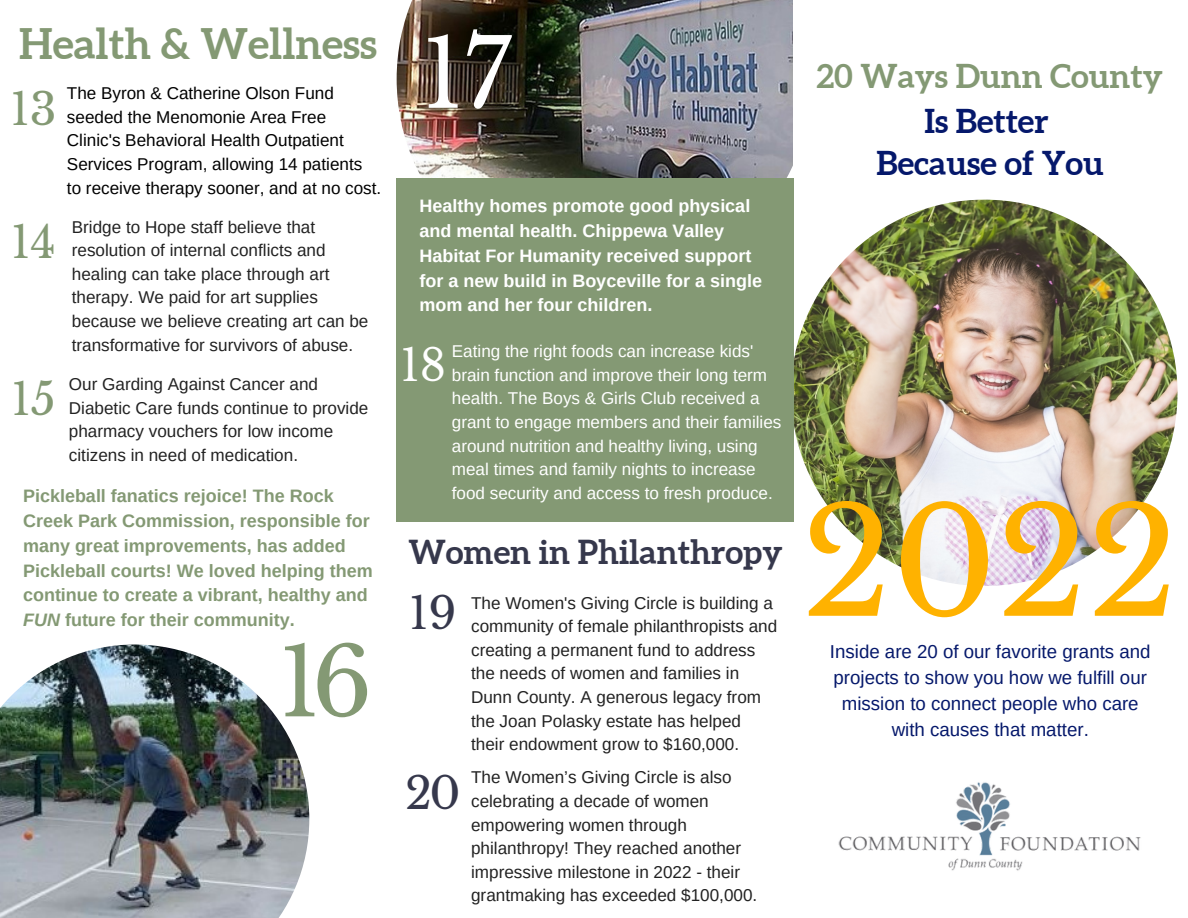
<style>
.page{position:relative;width:1188px;height:918px;background:#fff}
.page>*{position:absolute;margin:0;border:0;box-sizing:border-box;transform-origin:0 0}
.t1{font:147px "Libre Baskerville";color:#ffb200}
.t2{font:94.5px "Libre Baskerville";color:#fff}
.t3{font:94.5px "Libre Baskerville";color:#849974}
.t4{font:43.65px "Libre Baskerville";color:#849974}
.t5{font:43.65px "Libre Baskerville";color:#36384c}
.t6{font:43.65px "Libre Baskerville";color:#fff}
.t7{font:700 42.15px "Aleo";color:#849974}
.t8{font:700 33px "Aleo";color:#36384c}
.t9{font:700 32.85px/41.7px "Aleo";color:#05186b;text-align:center}
.t10{font:700 32.85px "Aleo";color:#849974}
.t11{font:18.75px/25.8px "Arimo";color:#05186b;text-align:center}
.t12{font:700 18px/24.8px "Arimo";color:#849974}
.t13{font:700 18px/24.8px "Arimo";color:#fff}
.t14{font:17.1px/23.7px "Arimo";color:#222}
.t15{font:17.1px/23.7px "Arimo";color:#fff}
.t16{font:17.1px/23.7px "Arimo";color:#000}
.s1{font-style:italic}
</style>
<div class="page">
<img style="left:397px;top:0;width:397px;height:287px">
<img style="left:0;top:645px;width:309px;height:273px">
<img style="left:791px;top:200px;width:387px;height:386px;border-radius:50%">
<img style="left:838px;top:782px;width:303px;height:89px">
<div style="left:396px;top:178px;width:397px;height:343px;background:#849974"></div>
<h3 class="t7" style="left:19px;top:20px;width:359px">Health &amp; Wellness</h3>
<h3 class="t4" style="left:10px;top:82px;width:48px">13</h3>
<p class="t16" style="left:67px;top:81px;width:268px">The Byron &amp; Catherine Olson Fund seeded the Menomonie Area Free</p>
<p class="t16" style="left:67px;top:129px;width:316px">Clinic's Behavioral Health Outpatient<br>Services Program, allowing 14 patients<br>to receive therapy sooner, and at no cost.</p>
<h3 class="t4" style="left:11px;top:216px;width:46px">14</h3>
<p class="t14" style="left:72px;top:215px;width:298px">Bridge to Hope staff believe that resolution of internal conflicts and healing can take place through art therapy. We paid for art supplies because we believe creating art can be transformative for survivors of abuse.</p>
<h3 class="t4" style="left:11px;top:373px;width:46px">15</h3>
<p class="t14" style="left:69px;top:372px;width:301px">Our Garding Against Cancer and Diabetic Care funds continue to provide pharmacy vouchers for low income citizens in need of medication.</p>
<p class="t12" style="left:23px;top:484px;width:351px">Pickleball fanatics rejoice! The Rock Creek Park Commission, responsible for many great improvements, has added Pickleball courts! We loved helping them continue to create a vibrant, healthy and <span class="s1">FUN</span> future for their community.</p>
<h2 class="t3" style="left:278px;top:625px;width:96px">16</h2>
<h2 class="t2" style="left:422px;top:16px;width:91px">17</h2>
<p class="t13" style="left:420px;top:194px;width:344px">Healthy homes promote good physical and mental health. Chippewa Valley Habitat For Humanity received support for a new build in Boyceville for a single mom and her four children.</p>
<h3 class="t6" style="left:401px;top:338px;width:47px">18</h3>
<p class="t15" style="left:452px;top:339px;width:331px">Eating the right foods can increase kids' brain function and improve their long term health. The Boys &amp; Girls Club received a grant to engage members and their families around nutrition and healthy living, using meal times and family nights to increase food security and access to fresh produce.</p>
<h3 class="t8" style="left:408px;top:533px;width:376px">Women in Philanthropy</h3>
<h3 class="t5" style="left:409px;top:587px;width:49px">19</h3>
<h3 class="t5" style="left:405px;top:766px;width:57px">20</h3>
<p class="t14" style="left:471px;top:591px;width:308px">The Women's Giving Circle is building a community of female philanthropists and creating a permanent fund to address the needs of women and families in Dunn County. A generous legacy from the Joan Polasky estate has helped their endowment grow to $160,000.</p>
<p class="t14" style="left:471px;top:766px;width:288px">The Women’s Giving Circle is also celebrating a decade of women empowering women through philanthropy! They reached another impressive milestone in 2022 - their grantmaking has exceeded $100,000.</p>
<h3 class="t10" style="left:816px;top:57px;width:348px">20 Ways Dunn County</h3>
<h3 class="t9" style="left:877px;top:100px;width:229px">Is Better<br>Because of You</h3>
<h1 class="t1" style="left:801px;top:473px;width:378px">2022</h1>
<p class="t11" style="left:830px;top:639px;width:322px">Inside are 20 of our favorite grants and projects to show you how we fulfill our mission to connect people who care with causes that matter.</p>
</div>
